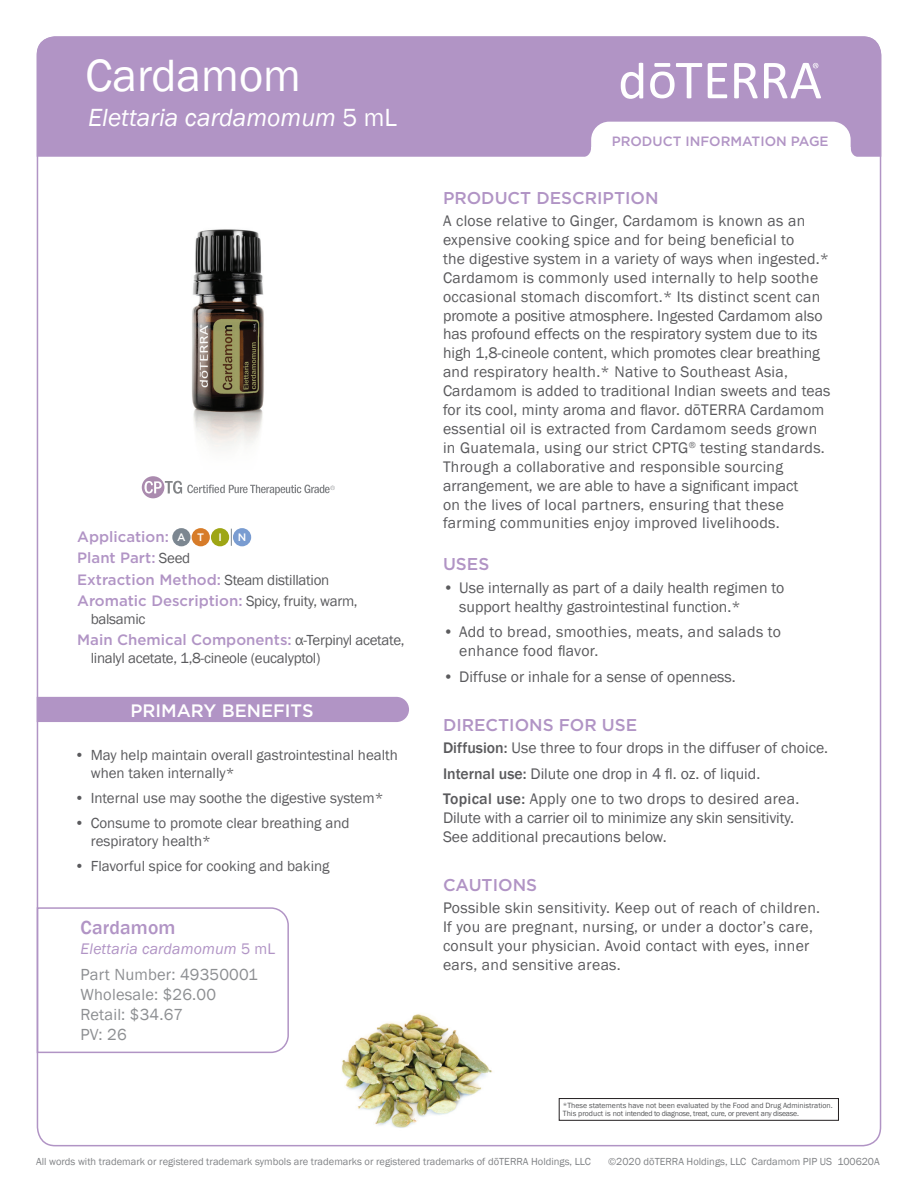
<style>
.page{position:relative;width:918px;height:1188px;background:#fff}
.page>*{position:absolute;margin:0;border:0;box-sizing:border-box;transform-origin:0 0}
.t1{font:46.5px "Franklin Gothic";color:#fff}
.t2{font:italic 25.5px "Franklin Gothic";color:#fff}
.Tag_H1{font:500 19.5px "Franklin Gothic";letter-spacing:.01em;color:#b194c5}
.t3{font:500 18px "Gotham";color:#fff}
.Purple_Headers{font:500 17.1px "Gotham";color:#b194c5}
.Tag_details{font:16.5px "Franklin Gothic";letter-spacing:.01em;color:#8d8f92}
.Body{font:15.75px/18.9px "Franklin Gothic";letter-spacing:.02em;color:#5a5a5d}
.Directions_Bold_Attr{font:15.75px/18.9px "Franklin Gothic";color:#5a5a5d}
.Body-2{font:15.75px/18.9px "Franklin Gothic";color:#5a5a5d}
.Tag_H2{font:italic 15.75px "Franklin Gothic";letter-spacing:.01em;color:#b194c5}
.Oil_Attribute_Panel{font:15px/18px "Franklin Gothic";color:#5a5a5d}
.Oil_Attribute_Panel-2{font:15px/18px "Franklin Gothic";letter-spacing:-.02em;color:#5a5a5d}
.Oil_Attribute_Panel-3{font:500 15px "Gotham";color:#b194c5}
.t4{font:500 13.5px "Gotham";color:#b194c5}
.Table_names{font:500 10.8px "Gotham";color:#fff}
.t5{font:10.5px "Franklin Gothic";color:#808285}
.t6{font:7.8px/8.6px "Franklin Gothic";color:#57585a}
.s1{font-style:normal}
.s2{font-family:"Franklin Gothic";font-weight:400;color:#5a5a5d}
.s3{font-family:"Gotham";font-weight:500;color:#b194c5}
.s4{font-weight:500}
</style>
<div class="page">
<div style="left:37px;top:36px;width:844px;height:121px;background:#b194c5"></div>
<svg style="left:734px;top:63px;width:24px;height:35px"></svg>
<svg style="left:708px;top:63px;width:19px;height:35px"></svg>
<svg style="left:650px;top:63px;width:52px;height:35px"></svg>
<svg style="left:621px;top:63px;width:22px;height:36px"></svg>
<svg style="left:764px;top:63px;width:57px;height:35px"></svg>
<svg style="left:581px;top:122px;width:280px;height:35px"></svg>
<div style="left:559px;top:1098px;width:280px;height:22px;border:1px solid #231f20"></div>
<svg style="left:142px;top:476px;width:193px;height:22px"></svg>
<img style="left:192px;top:229px;width:72px;height:219px">
<svg style="left:231px;top:529px;width:1px;height:17px"></svg>
<div style="left:172px;top:528px;width:19px;height:18px;background:#7c8791;border-radius:50%"></div>
<div style="left:192px;top:528px;width:18px;height:18px;background:#d77c29;border-radius:50%"></div>
<div style="left:211px;top:528px;width:18px;height:18px;background:#9ea615;border-radius:50%"></div>
<div style="left:233px;top:528px;width:18px;height:18px;background:#799cd1;border-radius:50%"></div>
<div style="left:37px;top:697px;width:372px;height:25px;background:#b194c5"></div>
<svg style="left:36px;top:907px;width:253px;height:147px"></svg>
<img style="left:341px;top:1013px;width:152px;height:115px">
<p class="t1" style="left:85px;top:47px;width:217px">Cardamom</p>
<p class="t2" style="left:88px;top:101px;width:310px">Elettaria cardamomum <span class="s1">5 mL</span></p>
<p class="Oil_Attribute_Panel-3" style="left:77px;top:527px;width:93px">Application:</p>
<p class="Table_names" style="left:177px;top:530px;width:10px">A</p>
<p class="Table_names" style="left:197px;top:530px;width:8px">T</p>
<p class="Table_names" style="left:218px;top:530px;width:5px">I</p>
<p class="Table_names" style="left:238px;top:530px;width:10px">N</p>
<p class="Oil_Attribute_Panel-3" style="left:77px;top:548px;width:115px">Plant Part: <span class="s2">Seed</span></p>
<p class="Oil_Attribute_Panel-3" style="left:77px;top:570px;width:254px">Extraction Method: <span class="s2">Steam distillation</span></p>
<p class="Oil_Attribute_Panel-2" style="left:91px;top:592px;width:268px;text-indent:-14px"><span class="s3">Aromatic Description:</span> Spicy, fruity, warm, balsamic</p>
<p class="Oil_Attribute_Panel-2" style="left:91px;top:632px;width:315px;text-indent:-14px"><span class="s3">Main Chemical Components:</span> α-Terpinyl acetate, linalyl acetate, 1,8-cineole (eucalyptol)</p>
<p class="t3" style="left:130px;top:699px;width:185px">PRIMARY BENEFITS</p>
<p class="Oil_Attribute_Panel" style="left:91px;top:747px;width:309px;text-indent:-16px">• May help maintain overall gastrointestinal health when taken internally*</p>
<p class="Oil_Attribute_Panel" style="left:75px;top:789px;width:310px">• Internal use may soothe the digestive system*</p>
<p class="Oil_Attribute_Panel" style="left:91px;top:814px;width:260px;text-indent:-16px">• Consume to promote clear breathing and respiratory health*</p>
<p class="Oil_Attribute_Panel" style="left:75px;top:857px;width:257px">• Flavorful spice for cooking and baking</p>
<p class="Tag_H1" style="left:81px;top:916px;width:96px">Cardamom</p>
<p class="Tag_H2" style="left:81px;top:939px;width:196px">Elettaria cardamomum <span class="s1">5 mL</span></p>
<p class="Tag_details" style="left:81px;top:965px;width:179px">Part Number: 49350001</p>
<p class="Tag_details" style="left:81px;top:984px;width:137px">Wholesale: $26.00</p>
<p class="Tag_details" style="left:81px;top:1004px;width:104px">Retail: $34.67</p>
<p class="Tag_details" style="left:81px;top:1024px;width:48px">PV: 26</p>
<p class="t4" style="left:612px;top:132px;width:218px">PRODUCT INFORMATION PAGE</p>
<p class="Purple_Headers" style="left:443px;top:187px;width:217px">PRODUCT DESCRIPTION</p>
<p class="Body" style="left:443px;top:212px;width:389px">A close relative to Ginger, Cardamom is known as an expensive cooking spice and for being beneficial to<br>the digestive system in a variety of ways when ingested.* Cardamom is commonly used internally to help soothe occasional stomach discomfort.* Its distinct scent can promote a positive atmosphere. Ingested Cardamom also has profound effects on the respiratory system due to its high 1,8-cineole content, which promotes clear breathing and respiratory health.* Native to Southeast Asia, Cardamom is added to traditional Indian sweets and teas for its cool, minty aroma and flavor. dōTERRA Cardamom essential oil is extracted from Cardamom seeds grown in Guatemala, using our strict CPTG<sup>®</sup> testing standards.<br>Through a collaborative and responsible sourcing arrangement, we are able to have a significant impact<br>on the lives of local partners, ensuring that these farming communities enjoy improved livelihoods.</p>
<p class="Purple_Headers" style="left:443px;top:553px;width:48px">USES</p>
<p class="Body-2" style="left:459px;top:578px;width:327px;text-indent:-16px">• Use internally as part of a daily health regimen to support healthy gastrointestinal function.*</p>
<p class="Body" style="left:459px;top:623px;width:323px;text-indent:-16px">• Add to bread, smoothies, meats, and salads to enhance food flavor.</p>
<p class="Body-2" style="left:443px;top:667px;width:294px">• Diffuse or inhale for a sense of openness.</p>
<p class="Purple_Headers" style="left:443px;top:713px;width:196px">DIRECTIONS FOR USE</p>
<p class="Directions_Bold_Attr" style="left:443px;top:738px;width:387px"><span class="s4">Diffusion:</span> Use three to four drops in the diffuser of choice.</p>
<p class="Directions_Bold_Attr" style="left:443px;top:764px;width:319px"><span class="s4">Internal use:</span> Dilute one drop in 4 fl. oz. of liquid.</p>
<p class="Directions_Bold_Attr" style="left:443px;top:790px;width:358px"><span class="s4">Topical use:</span> Apply one to two drops to desired area.<br>Dilute with a carrier oil to minimize any skin sensitivity.<br>See additional precautions below.</p>
<p class="Purple_Headers" style="left:443px;top:873px;width:96px">CAUTIONS</p>
<p class="Body" style="left:443px;top:899px;width:379px">Possible skin sensitivity. Keep out of reach of children.<br>If you are pregnant, nursing, or under a doctor’s care, consult your physician. Avoid contact with eyes, inner ears, and sensitive areas.</p>
<p class="t6" style="left:563px;top:1101px;width:271px">*These statements have not been evaluated by the Food and Drug Administration.<br>This product is not intended to diagnose, treat, cure, or prevent any disease.</p>
<p class="t5" style="left:36px;top:1155px;width:556px">All words with trademark or registered trademark symbols are trademarks or registered trademarks of dōTERRA Holdings, LLC</p>
<p class="t5" style="left:608px;top:1155px;width:273px">©2020 dōTERRA Holdings, LLC Cardamom PIP US 100620A</p>
</div>
